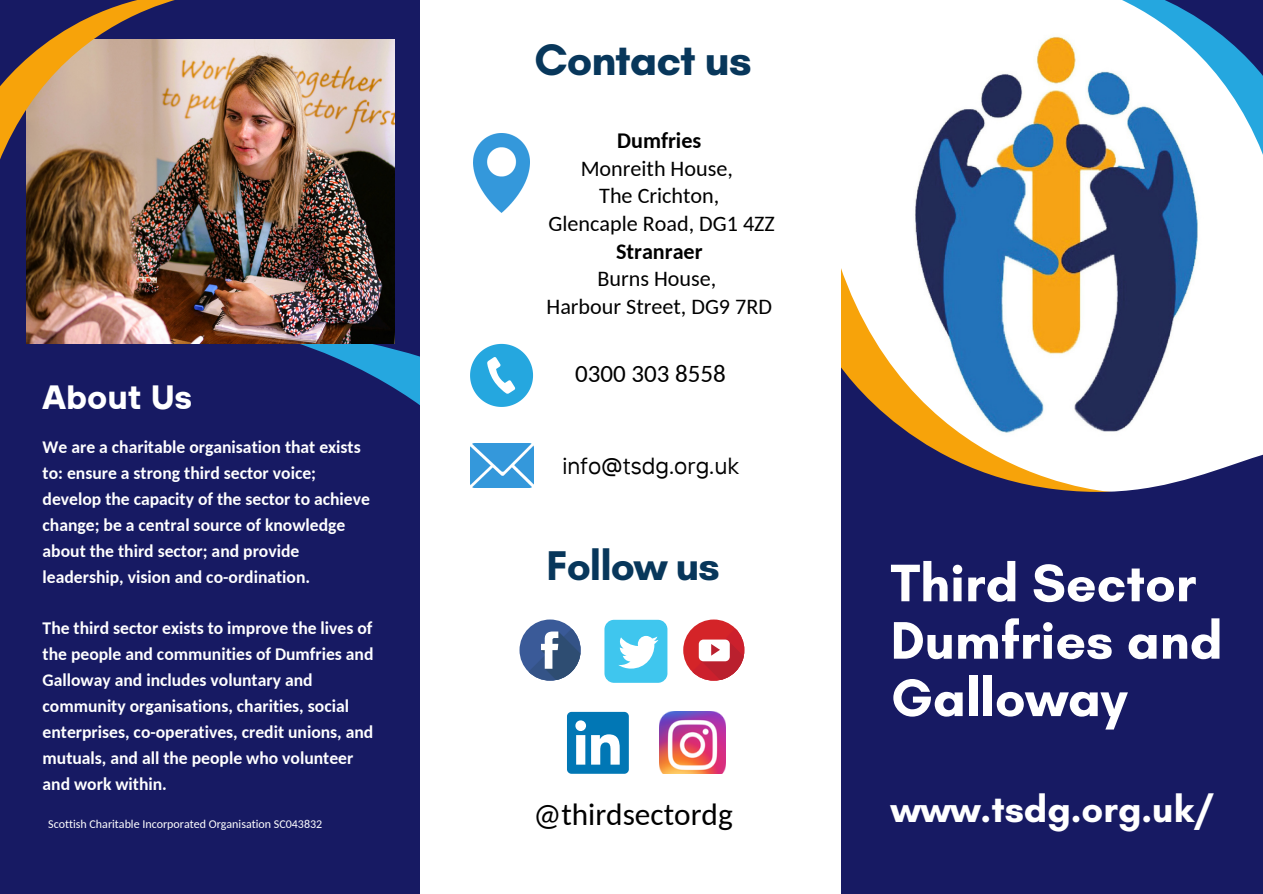
<style>
.page{position:relative;width:1263px;height:894px;background:#fff}
.page>*{position:absolute;margin:0;border:0;box-sizing:border-box;transform-origin:0 0}
.t1{font:700 53.7px/57.3px "Glacial Indifference";color:#fff}
.t2{font:700 44.85px "Glacial Indifference";letter-spacing:-.025em;color:#08375b}
.t3{font:700 42.3px "Glacial Indifference";letter-spacing:-.025em;color:#08375b}
.t4{font:700 38.25px "Glacial Indifference";color:#fff}
.t5{font:700 33.6px "TT Hoves";color:#fff}
.t6{font:31.35px "Carlito";color:#000}
.t7{font:25.05px "Carlito";color:#000}
.t8{font:23.25px "TT Interphases";color:#000}
.t9{font:22.2px "Carlito";color:#000}
.t10{font:700 22.2px "Carlito";color:#000}
.t11{font:700 17.55px/25.8px "Carlito";color:#fff}
.t12{font:12px "Carlito";color:#fff}
</style>
<div class="page">
<div style="left:0;top:0;width:1263px;height:893px;background:#171a63"></div>
<img style="left:841px;top:0;width:422px;height:355px">
<svg style="left:841px;top:242px;width:277px;height:113px;background:#b1b7b2"></svg>
<svg style="left:841px;top:355px;width:422px;height:137px;fill:#fefefd"></svg>
<svg style="left:38px;top:304px;width:383px;height:142px"></svg>
<img style="left:27px;top:39px;width:368px;height:304px">
<div style="left:421px;top:0;width:420px;height:893px;background:#fff"></div>
<svg style="left:1028px;top:0;width:235px;height:191px;background:#adbcc3"></svg>
<svg style="left:0;top:0;width:224px;height:199px"></svg>
<div style="left:519px;top:619px;width:62px;height:61px;background:#3a5a98;border-radius:50%"></div>
<svg style="left:528px;top:628px;width:53px;height:53px"></svg>
<div style="left:604px;top:619px;width:63px;height:63px;background:#3fc6ee;border-radius:10px"></div>
<svg style="left:618px;top:635px;width:40px;height:33px"></svg>
<div style="left:683px;top:619px;width:61px;height:61px;background:#d42428;border-radius:50%"></div>
<svg style="left:692px;top:628px;width:53px;height:53px"></svg>
<img style="left:473px;top:134px;width:56px;height:79px">
<svg style="left:470px;top:344px;width:63px;height:63px"></svg>
<img style="left:470px;top:443px;width:63px;height:44px">
<div style="left:567px;top:711px;width:62px;height:62px;background:#0177b5;border-radius:5px"></div>
<svg style="left:575px;top:720px;width:45px;height:44px"></svg>
<img style="left:659px;top:711px;width:67px;height:62px">
<p class="t5" style="left:43px;top:375px;width:151px">About Us</p>
<p class="t11" style="left:43px;top:435px;width:329px">We are a charitable organisation that exists to: ensure a strong third sector voice; develop the capacity of the sector to achieve change; be a central source of knowledge about the third sector; and provide leadership, vision and co-ordination.</p>
<p class="t11" style="left:43px;top:617px;width:332px">The third sector exists to improve the lives of the people and communities of Dumfries and Galloway and includes voluntary and community organisations, charities, social enterprises, co-operatives, credit unions, and mutuals, and all the people who volunteer and work within.</p>
<p class="t12" style="left:48px;top:818px;width:275px">Scottish Charitable Incorporated Organisation SC043832</p>
<p class="t2" style="left:534px;top:33px;width:219px">Contact us</p>
<p class="t10" style="left:617px;top:131px;width:86px">Dumfries</p>
<p class="t9" style="left:581px;top:159px;width:154px">Monreith House,</p>
<p class="t9" style="left:599px;top:187px;width:122px">The Crichton,</p>
<p class="t9" style="left:549px;top:214px;width:228px">Glencaple Road, DG1 4ZZ</p>
<p class="t10" style="left:616px;top:242px;width:88px">Stranraer</p>
<p class="t9" style="left:597px;top:270px;width:120px">Burns House,</p>
<p class="t9" style="left:546px;top:297px;width:227px">Harbour Street, DG9 7RD</p>
<p class="t7" style="left:575px;top:362px;width:152px">0300 303 8558</p>
<p class="t8" style="left:562px;top:451px;width:178px">info@tsdg.org.uk</p>
<p class="t3" style="left:546px;top:539px;width:175px">Follow us</p>
<p class="t6" style="left:533px;top:801px;width:201px">@thirdsectordg</p>
<p class="t1" style="left:891px;top:553px;width:333px">Third Sector<br>Dumfries and<br>Galloway</p>
<p class="t4" style="left:891px;top:785px;width:324px">www.tsdg.org.uk/</p>
</div>
